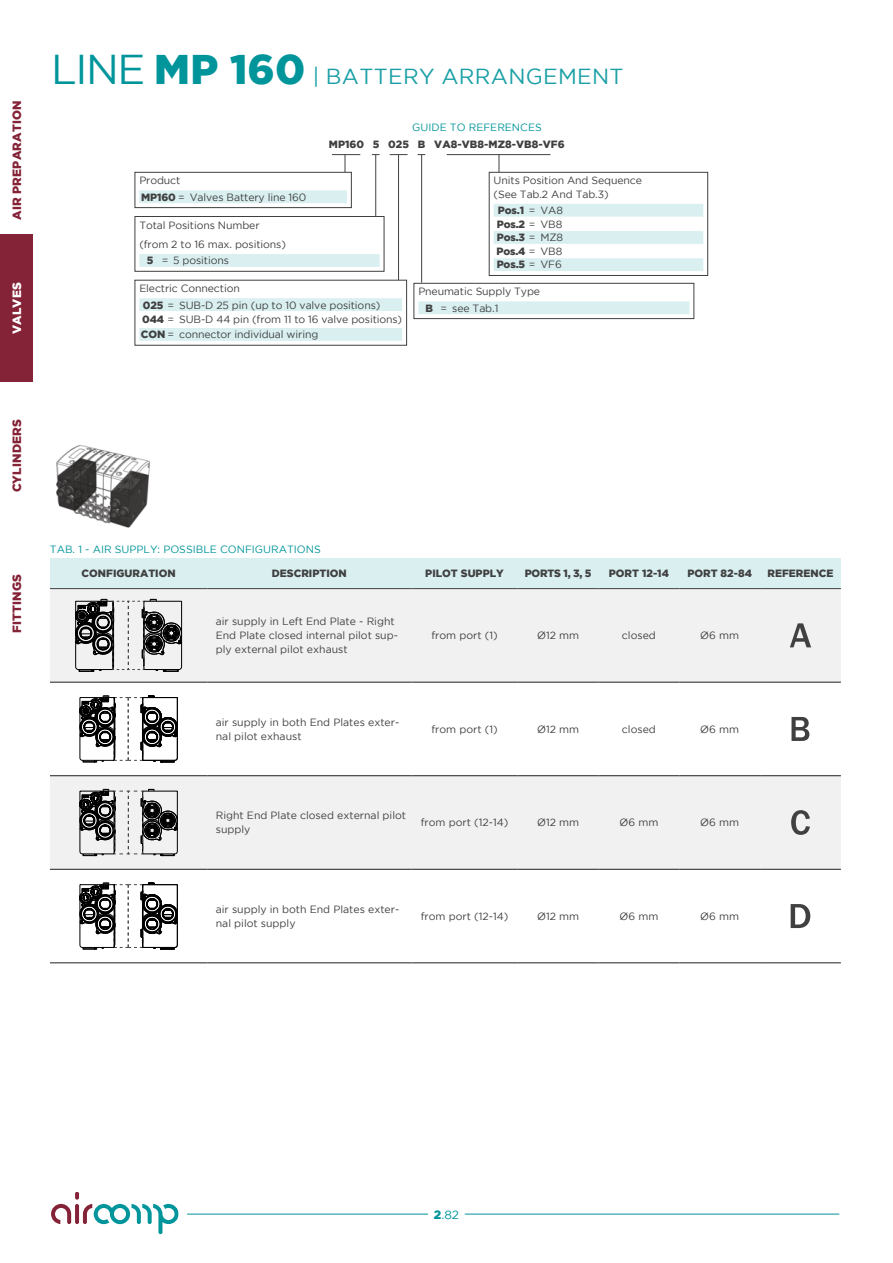
<style>
.page{position:relative;width:893px;height:1263px;background:#fff}
.page>*{position:absolute;margin:0;border:0;box-sizing:border-box;transform-origin:0 0}
.t1{font:21.75px "Gotham";letter-spacing:.015em;color:#199fa5}
.t2{font:900 12px "Gotham";letter-spacing:.015em;color:#842337}
.t3{font:900 12px "Gotham";letter-spacing:.015em;color:#fff}
.t4{font:12px "Gotham";color:#00959b}
.t5{font:10.5px/14.1px "Gotham";color:#404041}
.t6{font:900 10.5px/13.6px "Gotham";color:#404041;text-align:justify}
.t7{font:10.5px "Gotham";color:#00959b}
.s1{font-size:41.55px;color:#00959b}
.s2{font-weight:900;font-size:41.4px;color:#00959b}
.s3{font-weight:900}
.s4{font-weight:400}
</style>
<div class="page">
<div style="left:0;top:234px;width:32px;height:148px;background:#842337"></div>
<hr style="left:187px;top:1214px;width:241px;height:1px;background:#00959b">
<hr style="left:465px;top:1214px;width:374px;height:1px;background:#00959b">
<svg style="left:51px;top:1192px;width:128px;height:43px"></svg>
<hr style="left:375px;top:155px;width:1px;height:61px;background:#404041">
<hr style="left:421px;top:155px;width:1px;height:128px;background:#404041">
<hr style="left:398px;top:155px;width:1px;height:125px;background:#404041">
<svg style="left:499px;top:155px;width:1px;height:17px"></svg>
<div style="left:139px;top:254px;width:241px;height:13px;background:#d9eff0"></div>
<div style="left:135px;top:216px;width:249px;height:55px;border:1px solid #404041"></div>
<svg style="left:139px;top:190px;width:208px;height:13px;background:#daeff0"></svg>
<div style="left:135px;top:172px;width:217px;height:36px;border:1px solid #404041"></div>
<svg style="left:418px;top:301px;width:271px;height:13px;background:#daeff0"></svg>
<div style="left:414px;top:283px;width:280px;height:36px;border:1px solid #404041"></div>
<svg style="left:494px;top:204px;width:209px;height:67px"></svg>
<div style="left:489px;top:172px;width:219px;height:104px;border:1px solid #404041"></div>
<svg style="left:390px;top:154px;width:18px;height:1px"></svg>
<hr style="left:447px;top:154px;width:103px;height:1px;background:#404041">
<svg style="left:332px;top:154px;width:28px;height:18px"></svg>
<svg style="left:139px;top:298px;width:263px;height:43px"></svg>
<div style="left:135px;top:280px;width:272px;height:65px;border:1px solid #404041"></div>
<img style="left:56px;top:445px;width:94px;height:83px">
<div style="left:50px;top:558px;width:791px;height:30px;background:#d9eff0"></div>
<svg style="left:50px;top:589px;width:791px;height:280px;fill:#f1f1f2"></svg>
<hr style="left:50px;top:588px;width:157px;height:1px;background:#404041">
<hr style="left:207px;top:588px;width:204px;height:1px;background:#404041">
<hr style="left:411px;top:588px;width:107px;height:1px;background:#404041">
<hr style="left:518px;top:588px;width:80px;height:1px;background:#404041">
<hr style="left:598px;top:588px;width:81px;height:1px;background:#404041">
<hr style="left:679px;top:588px;width:81px;height:1px;background:#404041">
<hr style="left:760px;top:588px;width:81px;height:1px;background:#404041">
<hr style="left:50px;top:682px;width:157px;height:1px;background:#221f1f">
<hr style="left:50px;top:869px;width:157px;height:1px;background:#221f1f">
<hr style="left:207px;top:682px;width:204px;height:1px;background:#221f1f">
<hr style="left:207px;top:869px;width:204px;height:1px;background:#221f1f">
<hr style="left:411px;top:682px;width:107px;height:1px;background:#221f1f">
<hr style="left:411px;top:869px;width:107px;height:1px;background:#221f1f">
<hr style="left:518px;top:682px;width:80px;height:1px;background:#221f1f">
<hr style="left:598px;top:682px;width:81px;height:1px;background:#221f1f">
<hr style="left:679px;top:682px;width:81px;height:1px;background:#221f1f">
<hr style="left:760px;top:682px;width:81px;height:1px;background:#221f1f">
<hr style="left:518px;top:869px;width:80px;height:1px;background:#221f1f">
<hr style="left:598px;top:869px;width:81px;height:1px;background:#221f1f">
<hr style="left:679px;top:869px;width:81px;height:1px;background:#221f1f">
<hr style="left:760px;top:869px;width:81px;height:1px;background:#221f1f">
<hr style="left:50px;top:775px;width:157px;height:1px;background:#221f1f">
<hr style="left:50px;top:962px;width:157px;height:1px;background:#221f1f">
<hr style="left:207px;top:775px;width:204px;height:1px;background:#221f1f">
<hr style="left:207px;top:962px;width:204px;height:1px;background:#221f1f">
<hr style="left:411px;top:775px;width:107px;height:1px;background:#221f1f">
<hr style="left:411px;top:962px;width:107px;height:1px;background:#221f1f">
<hr style="left:518px;top:775px;width:80px;height:1px;background:#221f1f">
<hr style="left:598px;top:775px;width:81px;height:1px;background:#221f1f">
<hr style="left:679px;top:775px;width:81px;height:1px;background:#221f1f">
<hr style="left:760px;top:775px;width:81px;height:1px;background:#221f1f">
<hr style="left:518px;top:962px;width:80px;height:1px;background:#221f1f">
<hr style="left:598px;top:962px;width:81px;height:1px;background:#221f1f">
<hr style="left:679px;top:962px;width:81px;height:1px;background:#221f1f">
<hr style="left:760px;top:962px;width:81px;height:1px;background:#221f1f">
<svg style="left:75px;top:599px;width:107px;height:73px"></svg>
<div style="left:79px;top:612px;width:6px;height:7px;background:#000;border-radius:50%"></div>
<svg style="left:790px;top:623px;width:21px;height:24px"></svg>
<svg style="left:79px;top:695px;width:99px;height:68px"></svg>
<svg style="left:791px;top:717px;width:18px;height:24px"></svg>
<svg style="left:79px;top:789px;width:99px;height:67px"></svg>
<svg style="left:791px;top:810px;width:19px;height:25px"></svg>
<svg style="left:79px;top:882px;width:99px;height:68px"></svg>
<svg style="left:791px;top:904px;width:19px;height:24px"></svg>
<p class="t2" style="left:10px;top:220px;width:121px;rotate:-90deg">AIR PREPARATION</p>
<p class="t3" style="left:10px;top:334px;width:53px;rotate:-90deg">VALVES</p>
<h1 class="t1" style="left:51px;top:65px;width:574px"><span class="s1">L IN E</span> <span class="s2">MP 160</span> | BATTERY ARRANGEMENT</h1>
<p class="t7" style="left:412px;top:123px;width:131px">GUIDE TO REFERENCES</p>
<p class="t5" style="left:139px;top:172px;width:169px;line-height:16.2px">Product<br><span class="s3">MP160</span> = Valves Battery line 160</p>
<p class="t5" style="left:139px;top:215px;width:148px;line-height:19.5px">Total Positions Number (from 2 to 16 max. positions)</p>
<p class="t5" style="left:147px;top:254px;width:84px"><span class="s3">5</span> = 5 positions</p>
<p class="t6" style="left:329px;top:138px;width:237px">MP160 5 025 B VA8-VB8-MZ8-VB8-VF6</p>
<p class="t5" style="left:494px;top:174px;width:150px;line-height:13.5px">Units Position And Sequence (See Tab.2 And Tab.3)</p>
<p class="t6" style="left:496px;top:204px;width:68px">Pos.1 <span class="s4">= VA8<br></span>Pos.2 <span class="s4">= VB8<br></span>Pos.3 <span class="s4">= MZ8<br></span>Pos.4 <span class="s4">= VB8<br></span>Pos.5 <span class="s4">= VF6</span></p>
<p class="t5" style="left:143px;top:280px;width:239px;line-height:16.2px;text-indent:-3px">Electric Connection<br><span class="s3">025</span> = SUB-D 25 pin (up to 10 valve positions)</p>
<p class="t5" style="left:141px;top:313px;width:263px;line-height:14.9px"><span class="s3">044</span> = SUB-D 44 pin (from 11 to 16 valve positions)<br><span class="s3">CON</span> = connector individual wiring</p>
<p class="t5" style="left:425px;top:283px;width:116px;line-height:16.2px;text-indent:-7px">Pneumatic Supply Type<br><span class="s3">B</span> = see Tab.1</p>
<p class="t2" style="left:10px;top:492px;width:75px;rotate:-90deg">CYLINDERS</p>
<p class="t2" style="left:10px;top:633px;width:61px;rotate:-90deg">FITTINGS</p>
<p class="t7" style="left:50px;top:544px;width:272px">TAB. 1 - AIR SUPPLY: POSSIBLE CONFIGURATIONS</p>
<p class="t6" style="left:82px;top:567px;width:96px">CONFIGURATION</p>
<p class="t6" style="left:272px;top:567px;width:76px">DESCRIPTION</p>
<p class="t6" style="left:425px;top:567px;width:80px">PILOT SUPPLY</p>
<p class="t6" style="left:525px;top:567px;width:68px">PORTS 1, 3, 5</p>
<p class="t6" style="left:609px;top:567px;width:62px">PORT 12-14</p>
<p class="t6" style="left:687px;top:567px;width:66px">PORT 82-84</p>
<p class="t6" style="left:768px;top:567px;width:67px">REFERENCE</p>
<p class="t5" style="left:216px;top:614px;width:184px">air supply in Left End Plate - Right<br>End Plate closed internal pilot sup&shy;ply external pilot exhaust</p>
<p class="t5" style="left:431px;top:628px;width:68px">from port (1)</p>
<p class="t5" style="left:537px;top:629px;width:44px">Ø12 mm</p>
<p class="t5" style="left:622px;top:628px;width:35px">closed</p>
<p class="t5" style="left:700px;top:629px;width:40px">Ø6 mm</p>
<p class="t5" style="left:216px;top:715px;width:185px">air supply in both End Plates exter&shy;nal pilot exhaust</p>
<p class="t5" style="left:431px;top:722px;width:68px">from port (1)</p>
<p class="t5" style="left:537px;top:722px;width:44px">Ø12 mm</p>
<p class="t5" style="left:622px;top:722px;width:35px">closed</p>
<p class="t5" style="left:700px;top:722px;width:40px">Ø6 mm</p>
<p class="t5" style="left:216px;top:808px;width:192px">Right End Plate closed external pilot supply</p>
<p class="t5" style="left:421px;top:815px;width:89px">from port (12-14)</p>
<p class="t5" style="left:537px;top:816px;width:44px">Ø12 mm</p>
<p class="t5" style="left:619px;top:816px;width:40px">Ø6 mm</p>
<p class="t5" style="left:700px;top:816px;width:40px">Ø6 mm</p>
<p class="t5" style="left:216px;top:902px;width:185px">air supply in both End Plates exter&shy;nal pilot supply</p>
<p class="t5" style="left:421px;top:909px;width:89px">from port (12-14)</p>
<p class="t5" style="left:537px;top:909px;width:44px">Ø12 mm</p>
<p class="t5" style="left:619px;top:909px;width:40px">Ø6 mm</p>
<p class="t5" style="left:700px;top:909px;width:40px">Ø6 mm</p>
<p class="t4" style="left:434px;top:1209px;width:27px"><span class="s3">2</span>.82</p>
</div>
